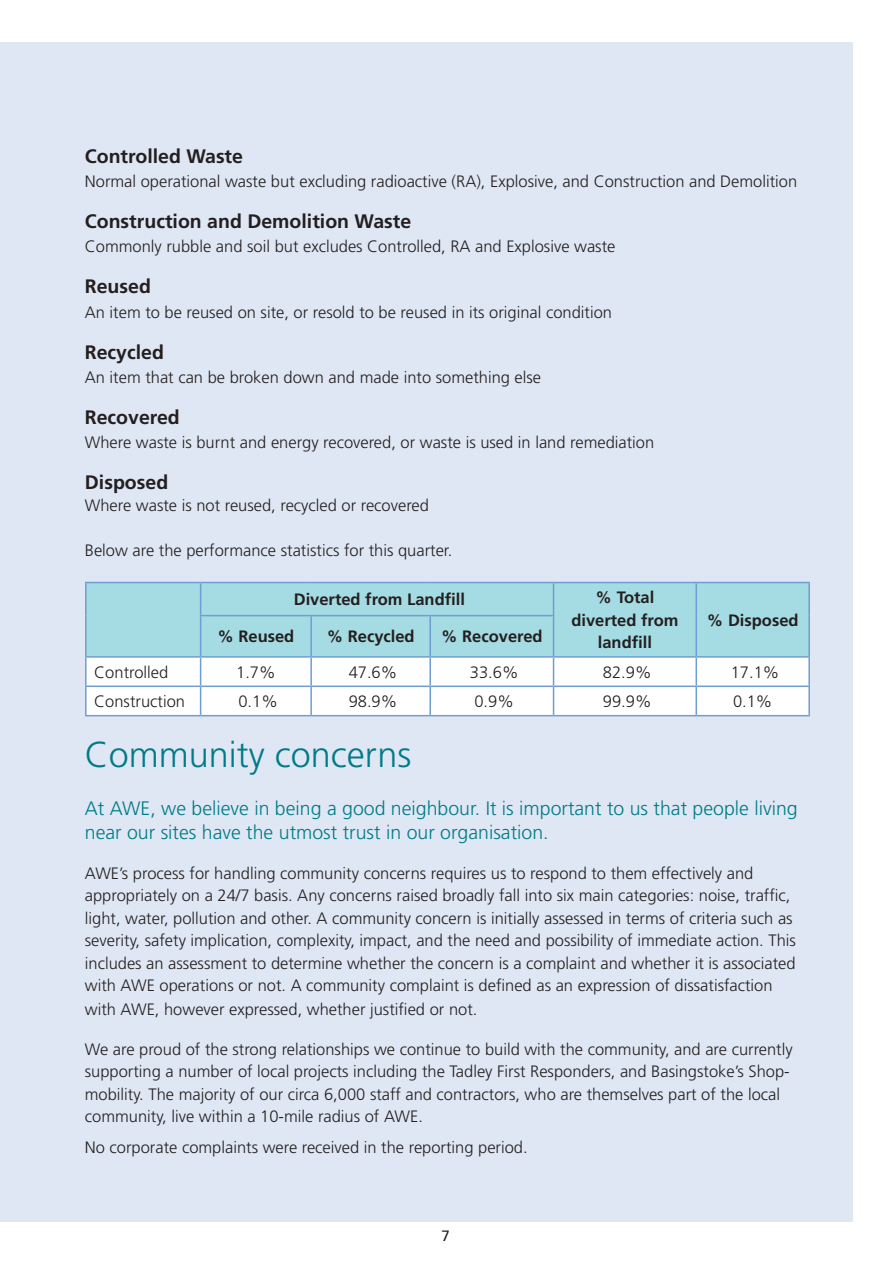
<style>
.page{position:relative;width:893px;height:1263px;background:#fff}
.page>*{position:absolute;margin:0;border:0;box-sizing:border-box;transform-origin:0 0}
.t1{font:300 36px "Frutiger";color:#007b85}
.t2{font:300 19.5px/24px "Frutiger";color:#007b85}
.t3{font:700 19.5px "Frutiger";color:#231f20}
.t4{font:300 16.5px/22.5px "Frutiger";color:#231f20}
.t5{font:700 16.5px/22.5px "Frutiger";color:#231f20;text-align:center}
.t6{font:15px "Frutiger";color:#231f20}
</style>
<div class="page">
<div style="left:0;top:43px;width:853px;height:1179px;background:#dfe7f4"></div>
<div style="left:87px;top:583px;width:721px;height:73px;background:#a5dbe2"></div>
<hr style="left:85px;top:582px;width:116px;height:1px;background:#6f9dd2">
<hr style="left:85px;top:583px;width:2px;height:33px;background:#6f9dd2">
<hr style="left:85px;top:616px;width:2px;height:40px;background:#6f9dd2">
<hr style="left:201px;top:582px;width:110px;height:1px;background:#6f9dd2">
<hr style="left:200px;top:583px;width:1px;height:32px;background:#6f9dd2">
<hr style="left:311px;top:582px;width:119px;height:1px;background:#6f9dd2">
<hr style="left:430px;top:582px;width:124px;height:1px;background:#6f9dd2">
<hr style="left:554px;top:582px;width:142px;height:1px;background:#6f9dd2">
<hr style="left:553px;top:583px;width:1px;height:32px;background:#6f9dd2">
<hr style="left:696px;top:582px;width:114px;height:1px;background:#6f9dd2">
<hr style="left:695px;top:583px;width:2px;height:33px;background:#6f9dd2">
<hr style="left:808px;top:583px;width:2px;height:33px;background:#6f9dd2">
<hr style="left:695px;top:616px;width:2px;height:40px;background:#6f9dd2">
<hr style="left:808px;top:616px;width:2px;height:40px;background:#6f9dd2">
<hr style="left:200px;top:615px;width:111px;height:1px;background:#6f9dd2">
<hr style="left:200px;top:616px;width:1px;height:40px;background:#6f9dd2">
<hr style="left:311px;top:615px;width:119px;height:1px;background:#6f9dd2">
<hr style="left:310px;top:616px;width:2px;height:40px;background:#6f9dd2">
<hr style="left:430px;top:615px;width:124px;height:1px;background:#6f9dd2">
<hr style="left:429px;top:616px;width:2px;height:40px;background:#6f9dd2">
<hr style="left:553px;top:616px;width:1px;height:40px;background:#6f9dd2">
<hr style="left:85px;top:656px;width:116px;height:2px;background:#6f9dd2">
<hr style="left:85px;top:658px;width:2px;height:27px;background:#6f9dd2">
<hr style="left:201px;top:656px;width:110px;height:2px;background:#6f9dd2">
<hr style="left:311px;top:656px;width:119px;height:2px;background:#6f9dd2">
<hr style="left:430px;top:656px;width:124px;height:2px;background:#6f9dd2">
<hr style="left:554px;top:656px;width:142px;height:2px;background:#6f9dd2">
<hr style="left:696px;top:656px;width:114px;height:2px;background:#6f9dd2">
<hr style="left:808px;top:658px;width:2px;height:27px;background:#6f9dd2">
<hr style="left:85px;top:685px;width:116px;height:2px;background:#6f9dd2">
<hr style="left:85px;top:687px;width:2px;height:28px;background:#6f9dd2">
<svg style="left:86px;top:657px;width:723px;height:58px"></svg>
<hr style="left:696px;top:685px;width:114px;height:2px;background:#6f9dd2">
<hr style="left:695px;top:687px;width:2px;height:28px;background:#6f9dd2">
<hr style="left:808px;top:687px;width:2px;height:28px;background:#6f9dd2">
<hr style="left:85px;top:715px;width:116px;height:1px;background:#6f9dd2">
<hr style="left:201px;top:715px;width:110px;height:1px;background:#6f9dd2">
<hr style="left:311px;top:715px;width:119px;height:1px;background:#6f9dd2">
<hr style="left:430px;top:715px;width:124px;height:1px;background:#6f9dd2">
<hr style="left:554px;top:715px;width:142px;height:1px;background:#6f9dd2">
<hr style="left:696px;top:715px;width:114px;height:1px;background:#6f9dd2">
<p class="t3" style="left:85px;top:145px;width:160px">Controlled Waste</p>
<p class="t4" style="left:85px;top:171px;width:714px">Normal operational waste but excluding radioactive (RA), Explosive, and Construction and Demolition</p>
<p class="t3" style="left:85px;top:210px;width:328px">Construction and Demolition Waste</p>
<p class="t4" style="left:85px;top:236px;width:532px">Commonly rubble and soil but excludes Controlled, RA and Explosive waste</p>
<p class="t3" style="left:85px;top:275px;width:68px">Reused</p>
<p class="t4" style="left:85px;top:301px;width:529px">An item to be reused on site, or resold to be reused in its original condition</p>
<p class="t3" style="left:85px;top:340px;width:81px">Recycled</p>
<p class="t4" style="left:85px;top:366px;width:458px">An item that can be broken down and made into something else</p>
<p class="t3" style="left:85px;top:405px;width:97px">Recovered</p>
<p class="t4" style="left:85px;top:431px;width:571px">Where waste is burnt and energy recovered, or waste is used in land remediation</p>
<p class="t3" style="left:85px;top:470px;width:85px">Disposed</p>
<p class="t4" style="left:85px;top:494px;width:346px">Where waste is not reused, recycled or recovered</p>
<p class="t4" style="left:85px;top:539px;width:369px">Below are the performance statistics for this quarter.</p>
<p class="t5" style="left:294px;top:588px;width:173px">Diverted from Landfill</p>
<p class="t5" style="left:571px;top:586px;width:108px">% Total diverted from landfill</p>
<p class="t5" style="left:217px;top:625px;width:79px">% Reused</p>
<p class="t5" style="left:327px;top:625px;width:90px">% Recycled</p>
<p class="t5" style="left:441px;top:625px;width:103px">% Recovered</p>
<p class="t5" style="left:707px;top:609px;width:93px">% Disposed</p>
<p class="t4" style="left:94px;top:661px;width:75px">Controlled</p>
<p class="t4" style="left:236px;top:661px;width:41px">1.7%</p>
<p class="t4" style="left:349px;top:661px;width:50px">47.6%</p>
<p class="t4" style="left:470px;top:661px;width:50px">33.6%</p>
<p class="t4" style="left:603px;top:661px;width:50px">82.9%</p>
<p class="t4" style="left:731px;top:661px;width:50px">17.1%</p>
<p class="t4" style="left:94px;top:690px;width:92px">Construction</p>
<p class="t4" style="left:238px;top:690px;width:41px">0.1%</p>
<p class="t4" style="left:349px;top:690px;width:50px">98.9%</p>
<p class="t4" style="left:474px;top:690px;width:41px">0.9%</p>
<p class="t4" style="left:603px;top:690px;width:50px">99.9%</p>
<p class="t4" style="left:733px;top:690px;width:41px">0.1%</p>
<h1 class="t1" style="left:85px;top:734px;width:328px">Community concerns</h1>
<p class="t2" style="left:85px;top:797px;width:714px">At AWE, we believe in being a good neighbour. It is important to us that people living near our sites have the utmost trust in our organisation.</p>
<p class="t4" style="left:85px;top:862px;width:713px">AWE’s process for handling community concerns requires us to respond to them effectively and appropriately on a 24/7 basis. Any concerns raised broadly fall into six main categories: noise, traffic, light, water, pollution and other. A community concern is initially assessed in terms of criteria such as severity, safety implication, complexity, impact, and the need and possibility of immediate action. This includes an assessment to determine whether the concern is a complaint and whether it is associated with AWE operations or not. A community complaint is defined as an expression of dissatisfaction</p>
<p class="t4" style="left:85px;top:998px;width:394px">with AWE, however expressed, whether justified or not.</p>
<p class="t4" style="left:85px;top:1038px;width:709px">We are proud of the strong relationships we continue to build with the community, and are currently supporting a number of local projects including the Tadley First Responders, and Basingstoke’s Shop&shy;mobility. The majority of our circa 6,000 staff and contractors, who are themselves part of the local community, live within a 10-mile radius of AWE.</p>
<p class="t4" style="left:85px;top:1136px;width:444px">No corporate complaints were received in the reporting period.</p>
<p class="t6" style="left:442px;top:1227px;width:10px">7</p>
</div>
